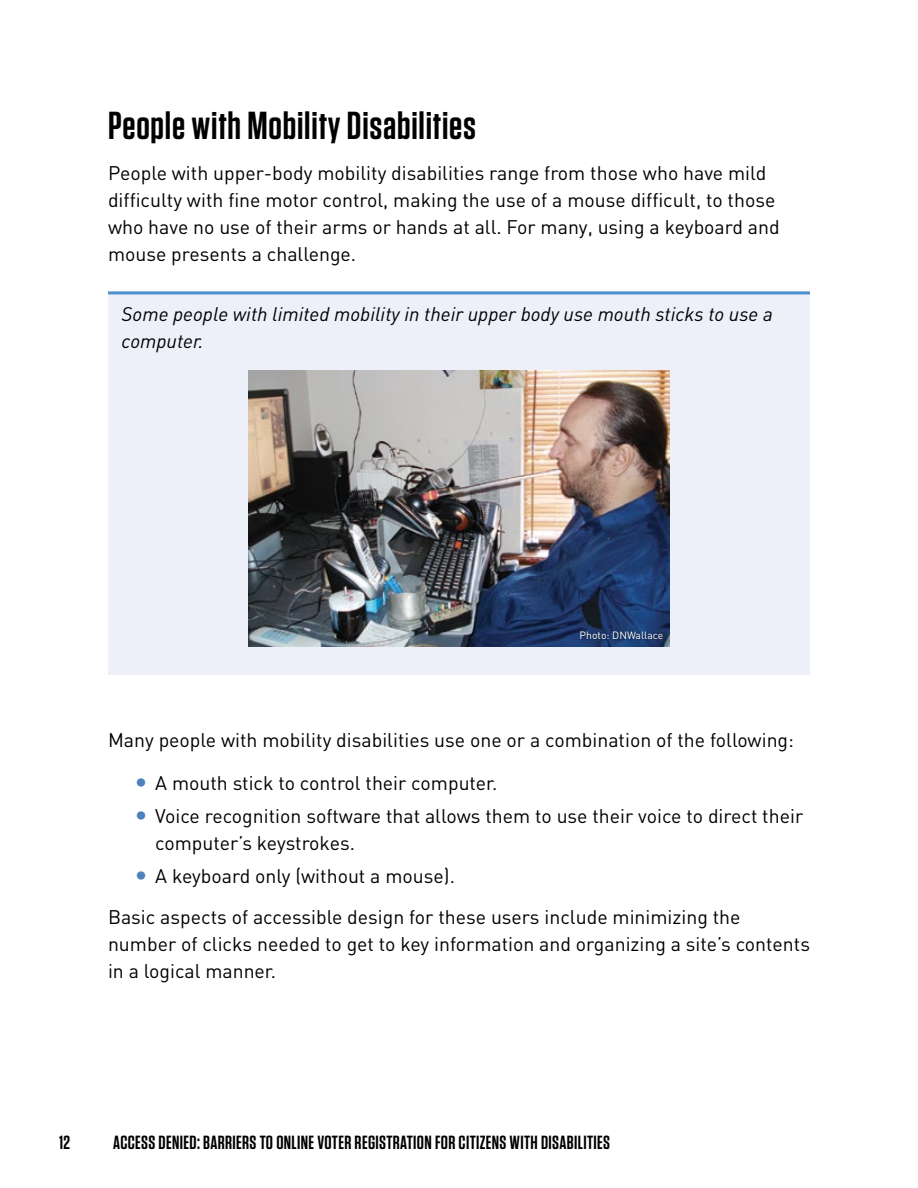
<style>
.page{position:relative;width:918px;height:1188px;background:#fff}
.page>*{position:absolute;margin:0;border:0;box-sizing:border-box;transform-origin:0 0}
.t1{font:600 39px "Tungsten";letter-spacing:.02em;color:#000}
.t2{font:19.5px/27px "DIN";color:#000}
.t3{font:italic 19.5px/27px "DIN";color:#000}
.t4{font:600 19.05px "Tungsten";letter-spacing:.02em;color:#000}
.t5{font:10.5px "DIN";color:#fff}
.s1{font-weight:900;font-size:25.5px;color:#4f81bd}
</style>
<div class="page">
<div style="left:108px;top:292px;width:702px;height:383px;background:#edf0f8"></div>
<img style="left:249px;top:371px;width:420px;height:275px">
<div style="left:580px;top:630px;width:84px;height:10px;background:#000;opacity:.5"></div>
<hr style="left:108px;top:291px;width:702px;height:3px;background:#4d90cd">
<h3 class="t1" style="left:108px;top:105px;width:370px">People with Mobility Disabilities</h3>
<p class="t2" style="left:108px;top:159px;width:673px">People with upper-body mobility disabilities range from those who have mild difficulty with fine motor control, making the use of a mouse difficult, to those who have no use of their arms or hands at all. For many, using a keyboard and mouse presents a challenge.</p>
<p class="t3" style="left:121px;top:301px;width:653px">Some people with limited mobility in their upper body use mouth sticks to use a computer.</p>
<p class="t5" style="left:580px;top:629px;width:85px">Photo: DNWallace</p>
<p class="t2" style="left:108px;top:726px;width:688px">Many people with mobility disabilities use one or a combination of the following:</p>
<p class="t2" style="left:135px;top:769px;width:364px"><span class="s1">•</span> A mouth stick to control their computer.</p>
<p class="t2" style="left:155px;top:802px;width:649px;text-indent:-20px"><span class="s1">•</span> Voice recognition software that allows them to use their voice to direct their computer’s keystrokes.</p>
<p class="t2" style="left:135px;top:862px;width:321px"><span class="s1">•</span> A keyboard only (without a mouse).</p>
<p class="t2" style="left:108px;top:903px;width:704px">Basic aspects of accessible design for these users include minimizing the number of clicks needed to get to key information and organizing a site’s contents in a logical manner.</p>
<p class="t4" style="left:59px;top:1133px;width:13px">12</p>
<p class="t4" style="left:113px;top:1133px;width:499px">ACCESS DENIED: BARRIERS TO ONLINE VOTER REGISTRATION FOR CITIZENS WITH DISABILITIES</p>
</div>
